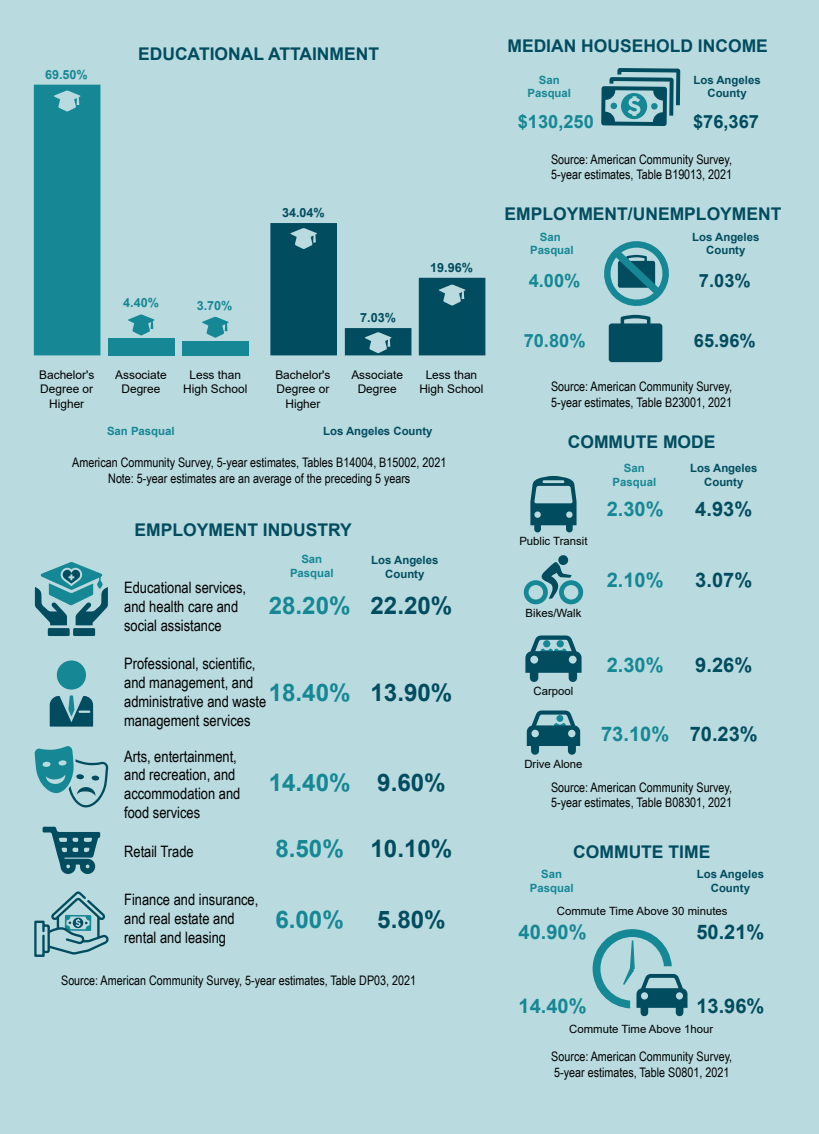
<style>
.page{position:relative;width:819px;height:1134px;background:#b9dbdf}
.page>*{position:absolute;margin:0;border:0;box-sizing:border-box;transform-origin:0 0}
.t1{font:700 24.15px "Arial";color:#168794}
.t2{font:700 24.15px "Arial";color:#024c5f}
.t3{font:700 20.12px "Arial";color:#168794}
.t4{font:700 20.12px "Arial";color:#024c5f}
.t5{font:700 18.2px "Arial";color:#168794}
.t6{font:700 18.2px "Arial";color:#024c5f}
.t7{font:700 17.5px "Arial";color:#024c5f}
.t8{font:15.75px/18.9px "Arial Narrow";color:#000}
.t9{font:13.12px/15.8px "Arial Narrow";color:#000}
.t10{font:700 12.6px "Arial";color:#024c5f}
.t11{font:700 12.6px "Arial";color:#168794}
.t12{font:11.9px/14.3px "Arial";color:#000;text-align:center}
.t13{font:700 11.38px/13.7px "Arial";color:#024c5f;text-align:center}
.t14{font:11.38px "Arial";color:#000}
.t15{font:700 11.38px/13.7px "Arial";color:#168794;text-align:center}
.s1{color:#024c5f}
.s2{color:#168794}
</style>
<div class="page">
<div style="left:270px;top:223px;width:67px;height:132px;background:#024c5f"></div>
<svg style="left:345px;top:328px;width:66px;height:27px"></svg>
<svg style="left:419px;top:278px;width:66px;height:77px;background:#0d5567"></svg>
<svg style="left:593px;top:929px;width:95px;height:88px"></svg>
<svg style="left:524px;top:555px;width:59px;height:49px"></svg>
<svg style="left:530px;top:476px;width:47px;height:57px"></svg>
<svg style="left:525px;top:635px;width:57px;height:47px"></svg>
<svg style="left:527px;top:711px;width:53px;height:44px"></svg>
<svg style="left:601px;top:68px;width:79px;height:58px"></svg>
<svg style="left:609px;top:315px;width:53px;height:47px;background:#195e6f"></svg>
<svg style="left:604px;top:241px;width:65px;height:65px"></svg>
<svg style="left:43px;top:826px;width:58px;height:48px"></svg>
<svg style="left:34px;top:746px;width:74px;height:62px"></svg>
<div style="left:57px;top:660px;width:29px;height:30px;background:#168794;border-radius:50%"></div>
<svg style="left:50px;top:695px;width:43px;height:32px"></svg>
<svg style="left:35px;top:562px;width:73px;height:74px"></svg>
<svg style="left:34px;top:891px;width:75px;height:66px"></svg>
<svg style="left:202px;top:317px;width:27px;height:21px"></svg>
<svg style="left:128px;top:314px;width:27px;height:21px"></svg>
<div style="left:182px;top:341px;width:67px;height:14px;background:#168794"></div>
<div style="left:108px;top:338px;width:66px;height:17px;background:#168794"></div>
<div style="left:34px;top:85px;width:66px;height:270px;background:#168794"></div>
<p class="t11" style="left:45px;top:66px;width:44px">69.50%</p>
<h3 class="t7" style="left:138px;top:42px;width:243px">EDUCATIONAL ATTAINMENT</h3>
<p class="t11" style="left:123px;top:294px;width:37px">4.40%</p>
<p class="t11" style="left:197px;top:297px;width:37px">3.70%</p>
<p class="t10" style="left:282px;top:203px;width:44px">34.04%</p>
<p class="t10" style="left:360px;top:309px;width:37px">7.03%</p>
<p class="t10" style="left:430px;top:259px;width:44px">19.96%</p>
<p class="t12" style="left:39px;top:368px;width:57px">Bachelor's<br>Degree or<br>Higher</p>
<p class="t12" style="left:115px;top:368px;width:53px">Associate<br>Degree</p>
<p class="t12" style="left:183px;top:368px;width:66px">Less than<br>High School</p>
<p class="t12" style="left:275px;top:368px;width:57px">Bachelor's<br>Degree or<br>Higher</p>
<p class="t12" style="left:351px;top:368px;width:53px">Associate<br>Degree</p>
<p class="t12" style="left:419px;top:368px;width:66px">Less than<br>High School</p>
<p class="t15" style="left:107px;top:424px;width:69px">San Pasqual</p>
<p class="t13" style="left:323px;top:424px;width:111px">Los Angeles County</p>
<p class="t9" style="left:72px;top:454px;width:376px;text-align:center">American Community Survey, 5-year estimates, Tables B14004, B15002, 2021<br>Note: 5-year estimates are an average of the preceding 5 years</p>
<h3 class="t7" style="left:135px;top:517px;width:219px">EMPLOYMENT INDUSTRY</h3>
<p class="t15" style="left:290px;top:552px;width:45px">San<br>Pasqual</p>
<p class="t13" style="left:371px;top:553px;width:69px">Los Angeles<br>County</p>
<h1 class="t1" style="left:269px;top:588px;width:185px">28.20% <span class="s1">22.20%</span></h1>
<p class="t8" style="left:124px;top:577px;width:124px">Educational services, and health care and social assistance</p>
<p class="t8" style="left:124px;top:653px;width:144px">Professional, scientific, and management, and administrative and waste management services</p>
<p class="t8" style="left:124px;top:746px;width:118px">Arts, entertainment, and recreation, and accommodation and food services</p>
<p class="t8" style="left:124px;top:841px;width:71px">Retail Trade</p>
<p class="t8" style="left:124px;top:890px;width:136px">Finance and insurance, and real estate and rental and leasing</p>
<h1 class="t1" style="left:269px;top:675px;width:185px">18.40% <span class="s1">13.90%</span></h1>
<h1 class="t1" style="left:269px;top:766px;width:179px">14.40% <span class="s1">9.60%</span></h1>
<h1 class="t2" style="left:275px;top:832px;width:179px"><span class="s2">8.50%</span> 10.10%</h1>
<h1 class="t1" style="left:275px;top:903px;width:70px">6.00%</h1>
<h1 class="t2" style="left:377px;top:903px;width:70px">5.80%</h1>
<p class="t9" style="left:61px;top:972px;width:356px">Source: American Community Survey, 5-year estimates, Table DP03, 2021</p>
<h3 class="t7" style="left:507px;top:33px;width:262px">MEDIAN HOUSEHOLD INCOME</h3>
<p class="t13" style="left:693px;top:73px;width:69px">Los Angeles<br>County</p>
<h3 class="t5" style="left:518px;top:109px;width:78px">$130,250</h3>
<h3 class="t6" style="left:693px;top:109px;width:67px">$76,367</h3>
<p class="t9" style="left:551px;top:151px;width:183px">Source: American Community Survey,<br>5-year estimates, Table B19013, 2021</p>
<h3 class="t7" style="left:504px;top:202px;width:279px">EMPLOYMENT/UNEMPLOYMENT</h3>
<p class="t13" style="left:692px;top:230px;width:69px">Los Angeles<br>County</p>
<p class="t15" style="left:527px;top:73px;width:45px">San<br>Pasqual</p>
<p class="t15" style="left:530px;top:230px;width:45px">San<br>Pasqual</p>
<h3 class="t5" style="left:529px;top:267px;width:53px">4.00%</h3>
<h3 class="t5" style="left:524px;top:327px;width:63px">70.80%</h3>
<h3 class="t6" style="left:699px;top:267px;width:53px">7.03%</h3>
<h3 class="t6" style="left:694px;top:327px;width:63px">65.96%</h3>
<p class="t9" style="left:551px;top:378px;width:183px">Source: American Community Survey,<br>5-year estimates, Table B23001, 2021</p>
<h3 class="t7" style="left:568px;top:430px;width:149px">COMMUTE MODE</h3>
<p class="t13" style="left:690px;top:461px;width:69px">Los Angeles<br>County</p>
<p class="t15" style="left:613px;top:461px;width:45px">San<br>Pasqual</p>
<p class="t14" style="left:519px;top:533px;width:70px">Public Transit</p>
<p class="t14" style="left:526px;top:605px;width:57px">Bikes/Walk</p>
<h2 class="t3" style="left:607px;top:495px;width:58px">2.30%</h2>
<h2 class="t4" style="left:695px;top:495px;width:58px">4.93%</h2>
<h2 class="t3" style="left:607px;top:566px;width:58px">2.10%</h2>
<h2 class="t4" style="left:695px;top:566px;width:58px">3.07%</h2>
<p class="t14" style="left:534px;top:683px;width:41px">Carpool</p>
<p class="t14" style="left:524px;top:757px;width:60px">Drive Alone</p>
<h2 class="t3" style="left:607px;top:651px;width:58px">2.30%</h2>
<h2 class="t4" style="left:695px;top:651px;width:58px">9.26%</h2>
<h2 class="t3" style="left:601px;top:720px;width:158px">73.10% <span class="s1">70.23%</span></h2>
<p class="t9" style="left:551px;top:779px;width:183px">Source: American Community Survey,<br>5-year estimates, Table B08301, 2021</p>
<h3 class="t7" style="left:573px;top:839px;width:139px">COMMUTE TIME</h3>
<p class="t15" style="left:530px;top:867px;width:45px">San<br>Pasqual</p>
<p class="t13" style="left:697px;top:867px;width:69px">Los Angeles<br>County</p>
<p class="t14" style="left:557px;top:903px;width:172px">Commute Time Above 30 minutes</p>
<h2 class="t3" style="left:519px;top:918px;width:70px">40.90%</h2>
<h2 class="t3" style="left:519px;top:991px;width:70px">14.40%</h2>
<h2 class="t4" style="left:696px;top:918px;width:70px">50.21%</h2>
<h2 class="t4" style="left:696px;top:991px;width:70px">13.96%</h2>
<p class="t14" style="left:569px;top:1021px;width:146px">Commute Time Above 1hour</p>
<p class="t9" style="left:551px;top:1048px;width:183px">Source: American Community Survey,<br>5-year estimates, Table S0801, 2021</p>
</div>
